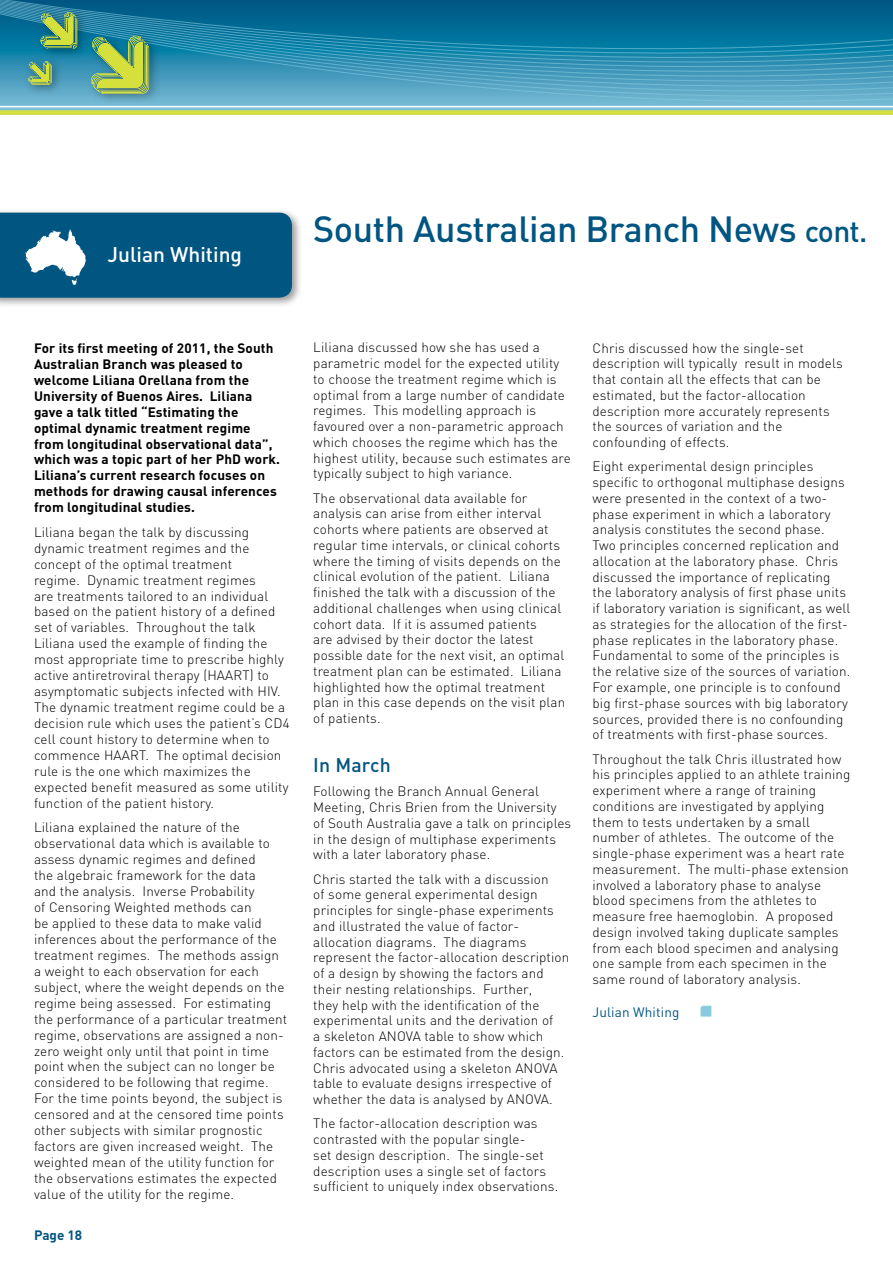
<style>
.page{position:relative;width:893px;height:1263px;background:#fff}
.page>*{position:absolute;margin:0;border:0;box-sizing:border-box;transform-origin:0 0}
.t1{font:300 37.5px "DIN";color:#005581;scale:.96 1}
.t2{font:500 36px "DIN";letter-spacing:-.01em;color:#005581}
.t3{font:500 21px "DIN";color:#fff}
.t4{font:500 19.5px "DIN";letter-spacing:.01em;color:#005581}
.t5{font:300 13.5px/15.8px "DIN";letter-spacing:.01em;color:#000}
.t6{font:700 13.5px/15.9px "DIN";letter-spacing:.01em;color:#000}
.t7{font:13.5px "DIN";letter-spacing:.01em;color:#005581}
.t8{font:700 13.5px "DIN";color:#005581}
.s1{font-size:30px}
</style>
<div class="page">
<svg style="left:0;top:0;width:893px;height:110px;background:#2e8aad"></svg>
<div style="left:0;top:208px;width:302px;height:100px;background:#000;opacity:.4"></div>
<svg style="left:0;top:213px;width:292px;height:85px;background:#13618a"></svg>
<hr style="left:0;top:106px;width:893px;height:1px;background:#fff">
<div style="left:0;top:110px;width:893px;height:5px;background:#d6e03d"></div>
<div style="left:23px;top:7px;width:138px;height:99px;background:#000;opacity:.4"></div>
<svg style="left:40px;top:12px;width:37px;height:37px"></svg>
<svg style="left:28px;top:61px;width:24px;height:24px"></svg>
<svg style="left:91px;top:36px;width:58px;height:58px;background:#8ab564"></svg>
<svg style="left:700px;top:1006px;width:11px;height:10px"></svg>
<h3 class="t3" style="left:108px;top:241px;width:136px">Julian Whiting</h3>
<h2 class="t2" style="left:313px;top:206px;width:556px">South Australian B ranch N ews <span class="s1">cont.</span></h2>
<p class="t6" style="left:34px;top:339px;width:248px">For its first meeting of 2011, the South Australian Branch was pleased to welcome Liliana Orellana from the University of Buenos Aires. Liliana gave a talk titled “Estimating the optimal dynamic treatment regime from longitudinal observational data”, which was a topic part of her PhD work.<br>Liliana’s current research focuses on methods for drawing causal inferences from longitudinal studies.</p>
<p class="t5" style="left:34px;top:524px;width:257px">Liliana began the talk by discussing dynamic treatment regimes and the concept of the optimal treatment<br>regime. Dynamic treatment regimes<br>are treatments tailored to an individual based on the patient history of a defined set of variables. Throughout the talk Liliana used the example of finding the most appropriate time to prescribe highly active antiretroviral therapy (HAART) to asymptomatic subjects infected with HIV.<br>The dynamic treatment regime could be a decision rule which uses the patient’s CD4 cell count history to determine when to commence HAART. The optimal decision rule is the one which maximizes the expected benefit measured as some utility function of the patient history.</p>
<p class="t5" style="left:34px;top:819px;width:255px">Liliana explained the nature of the observational data which is available to assess dynamic regimes and defined<br>the algebraic framework for the data<br>and the analysis. Inverse Probability<br>of Censoring Weighted methods can<br>be applied to these data to make valid inferences about the performance of the treatment regimes. The methods assign a weight to each observation for each subject, where the weight depends on the regime being assessed. For estimating the performance of a particular treatment regime, observations are assigned a non&shy;zero weight only until that point in time point when the subject can no longer be considered to be following that regime.<br>For the time points beyond, the subject is censored and at the censored time points other subjects with similar prognostic factors are given increased weight. The weighted mean of the utility function for the observations estimates the expected value of the utility for the regime.</p>
<p class="t8" style="left:34px;top:1226px;width:50px">Page 18</p>
<p class="t5" style="left:313px;top:339px;width:259px">Liliana discussed how she has used a parametric model for the expected utility to choose the treatment regime which is optimal from a large number of candidate regimes. This modelling approach is favoured over a non-parametric approach which chooses the regime which has the highest utility, because such estimates are typically subject to high variance.</p>
<p class="t5" style="left:313px;top:490px;width:254px">The observational data available for analysis can arise from either interval cohorts where patients are observed at regular time intervals, or clinical cohorts where the timing of visits depends on the clinical evolution of the patient. Liliana finished the talk with a discussion of the additional challenges when using clinical cohort data. If it is assumed patients<br>are advised by their doctor the latest possible date for the next visit, an optimal treatment plan can be estimated. Liliana highlighted how the optimal treatment plan in this case depends on the visit plan of patients.</p>
<h3 class="t4" style="left:313px;top:752px;width:79px">In March</h3>
<p class="t5" style="left:313px;top:783px;width:259px">Following the Branch Annual General Meeting, Chris Brien from the University of South Australia gave a talk on principles in the design of multiphase experiments with a later laboratory phase.</p>
<p class="t5" style="left:313px;top:871px;width:258px">Chris started the talk with a discussion<br>of some general experimental design principles for single-phase experiments and illustrated the value of factor&shy;allocation diagrams. The diagrams represent the factor-allocation description of a design by showing the factors and their nesting relationships. Further,<br>they help with the identification of the experimental units and the derivation of<br>a skeleton ANOVA table to show which factors can be estimated from the design.<br>Chris advocated using a skeleton ANOVA table to evaluate designs irrespective of whether the data is analysed by ANOVA.</p>
<p class="t5" style="left:313px;top:1115px;width:246px">The factor-allocation description was contrasted with the popular single-<br>set design description. The single-set description uses a single set of factors sufficient to uniquely index observations.</p>
<h1 class="t1" style="left:449px;top:358px;width:21px">..</h1>
<p class="t5" style="left:592px;top:340px;width:252px">Chris discussed how the single-set description will typically result in models that contain all the effects that can be estimated, but the factor-allocation description more accurately represents the sources of variation and the confounding of effects.</p>
<p class="t5" style="left:592px;top:458px;width:259px">Eight experimental design principles specific to orthogonal multiphase designs were presented in the context of a two&shy;phase experiment in which a laboratory analysis constitutes the second phase.<br>Two principles concerned replication and allocation at the laboratory phase. Chris discussed the importance of replicating the laboratory analysis of first phase units if laboratory variation is significant, as well as strategies for the allocation of the first&shy;phase replicates in the laboratory phase.<br>Fundamental to some of the principles is the relative size of the sources of variation.<br>For example, one principle is to confound big first-phase sources with big laboratory sources, provided there is no confounding of treatments with first-phase sources.</p>
<p class="t5" style="left:592px;top:751px;width:259px">Throughout the talk Chris illustrated how his principles applied to an athlete training experiment where a range of training conditions are investigated by applying them to tests undertaken by a small number of athletes. The outcome of the single-phase experiment was a heart rate measurement. The multi-phase extension involved a laboratory phase to analyse blood specimens from the athletes to measure free haemoglobin. A proposed design involved taking duplicate samples from each blood specimen and analysing one sample from each specimen in the same round of laboratory analysis.</p>
<p class="t7" style="left:592px;top:1003px;width:88px">Julian Whiting</p>
</div>
